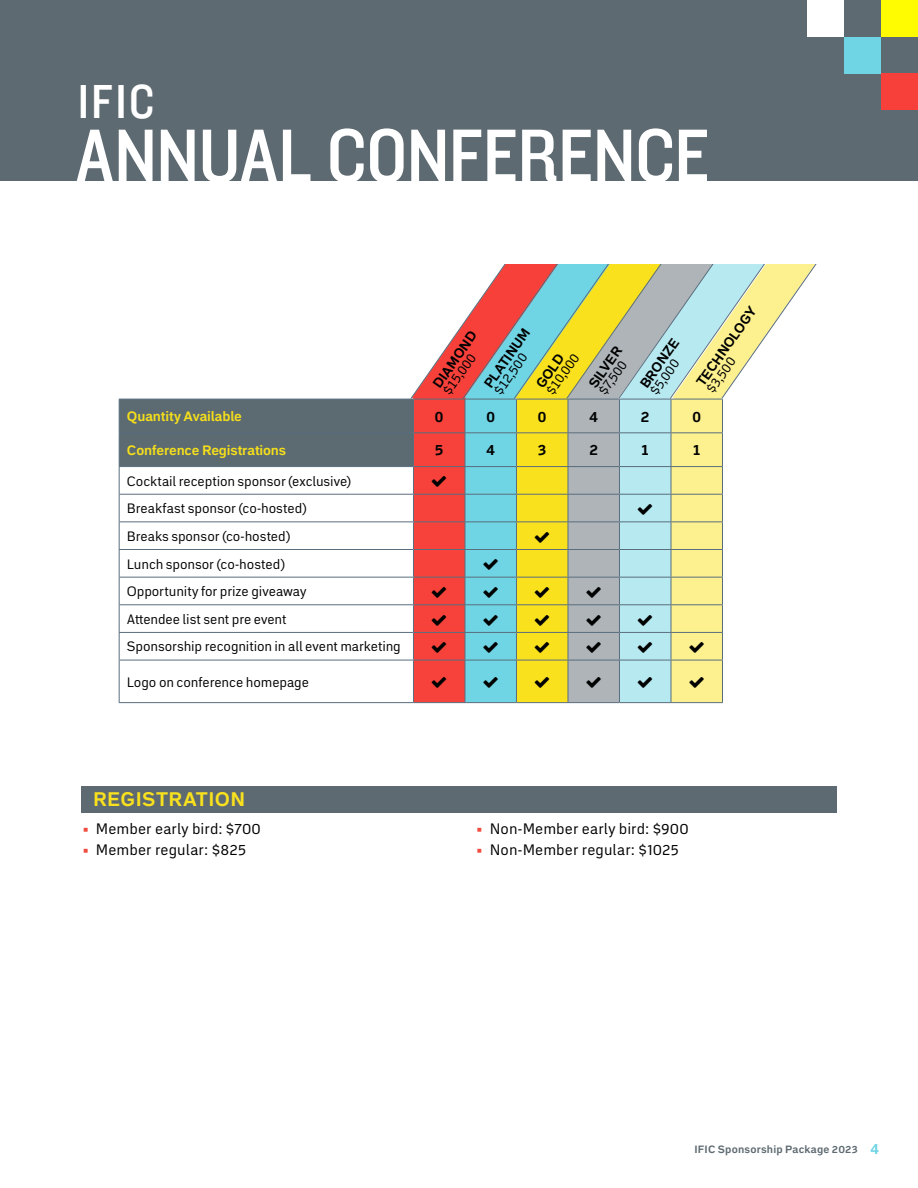
<style>
.page{position:relative;width:918px;height:1188px;background:#fff}
.page>*{position:absolute;margin:0;border:0;box-sizing:border-box;transform-origin:0 0}
.t1{font:78px "Knockout 30 Junior Welterwt";letter-spacing:-.01em;color:#fff}
.t2{font:49.5px "Knockout 30 Junior Welterwt";color:#fff}
.t3{font:700 19.5px "Embarcadero MVB Pro";letter-spacing:.02em;color:#f9e11e}
.t4{font:15px "Embarcadero MVB Pro";letter-spacing:.005em;color:#000}
.t5{font:700 15px "Embarcadero MVB Pro";color:#000101}
.t6{font:13.5px/27.6px "Embarcadero MVB Pro";letter-spacing:-.005em;color:#000}
.t7{font:700 13.5px "Embarcadero MVB Pro";letter-spacing:-.01em;color:#f5df1b}
.t8{font:700 13.5px "Embarcadero MVB Pro";color:#000}
.t9{font:700 13.5px "Embarcadero MVB Pro";color:#000101}
.t10{font:13.5px "Embarcadero MVB Pro";color:#000101}
.t11{font:700 10.5px "Embarcadero MVB Pro";letter-spacing:.02em;color:#5e6a71}
.s1{color:#f04b3e}
.s2{font-size:15px;color:#6fd4e4}
</style>
<div class="page">
<div style="left:0;top:0;width:918px;height:181px;background:#5e6a71"></div>
<div style="left:882px;top:0;width:36px;height:37px;background:#fffb00"></div>
<div style="left:844px;top:37px;width:37px;height:36px;background:#6fd4e4"></div>
<div style="left:882px;top:73px;width:36px;height:37px;background:#f7403a"></div>
<div style="left:808px;top:0;width:36px;height:37px;background:#fff"></div>
<div style="left:81px;top:786px;width:756px;height:27px;background:#5e6a71"></div>
<svg style="left:119px;top:264px;width:698px;height:439px"></svg>
<h2 class="t2" style="left:78px;top:69px;width:78px">IFIC</h2>
<h1 class="t1" style="left:76px;top:103px;width:635px">ANNUAL CONFERENCE</h1>
<p class="t8" style="left:479px;top:381px;width:71px;rotate:-55deg">PLATINUM</p>
<p class="t9" style="left:428px;top:381px;width:68px;rotate:-55deg">DIAMOND</p>
<p class="t6" style="left:537px;top:385px;width:50px;rotate:-55deg">$1 0,000</p>
<p class="t8" style="left:584px;top:381px;width:49px;rotate:-55deg">SILVER</p>
<p class="t6" style="left:485px;top:385px;width:50px;rotate:-55deg">$1 2,500</p>
<p class="t8" style="left:531px;top:381px;width:39px;rotate:-55deg">GOLD</p>
<p class="t10" style="left:438px;top:388px;width:50px;rotate:-55deg">$1 5,000</p>
<p class="t6" style="left:590px;top:385px;width:41px;rotate:-55deg">$7,500</p>
<p class="t8" style="left:635px;top:381px;width:59px;rotate:-55deg">BRONZE</p>
<p class="t6" style="left:641px;top:385px;width:43px;rotate:-55deg">$5,000</p>
<p class="t8" style="left:692px;top:379px;width:95px;rotate:-55deg">TECHNOLOGY</p>
<p class="t6" style="left:698px;top:383px;width:43px;rotate:-55deg">$3,500</p>
<p class="t7" style="left:127px;top:407px;width:117px">Quantity Available</p>
<p class="t5" style="left:435px;top:406px;width:10px">0</p>
<p class="t5" style="left:486px;top:406px;width:10px">0</p>
<p class="t5" style="left:538px;top:406px;width:10px">0</p>
<p class="t5" style="left:589px;top:406px;width:10px">4</p>
<p class="t5" style="left:641px;top:406px;width:10px">2</p>
<p class="t5" style="left:693px;top:406px;width:10px">0</p>
<p class="t7" style="left:127px;top:440px;width:161px">Conference Registrations</p>
<p class="t5" style="left:435px;top:439px;width:10px">5</p>
<p class="t5" style="left:486px;top:439px;width:10px">4</p>
<p class="t5" style="left:538px;top:439px;width:10px">3</p>
<p class="t5" style="left:589px;top:439px;width:10px">2</p>
<p class="t5" style="left:641px;top:439px;width:10px">1</p>
<p class="t5" style="left:693px;top:439px;width:10px">1</p>
<p class="t6" style="left:127px;top:467px;width:275px">Cocktail reception sponsor (exclusive)<br>Breakfast sponsor (co-hosted)<br>Breaks sponsor (co-hosted)<br>Lunch sponsor (co-hosted)<br>Opportunity for prize giveaway<br>Attendee list sent pre event<br>Sponsorship recognition in all event marketing</p>
<p class="t6" style="left:127px;top:668px;width:184px">Logo on conference homepage</p>
<h3 class="t3" style="left:93px;top:785px;width:153px">REGISTRATION</h3>
<p class="t4" style="left:82px;top:819px;width:180px"><span class="s1">▪</span> Member early bird: $700</p>
<p class="t4" style="left:82px;top:840px;width:165px"><span class="s1">▪</span> Member regular: $825</p>
<p class="t4" style="left:476px;top:819px;width:214px"><span class="s1">▪</span> Non-Member early bird: $900</p>
<p class="t4" style="left:476px;top:840px;width:204px"><span class="s1">▪</span> Non-Member regular: $1025</p>
<p class="t11" style="left:694px;top:1142px;width:187px">IFIC Sponsorship Package 2023 <span class="s2">4</span></p>
</div>
